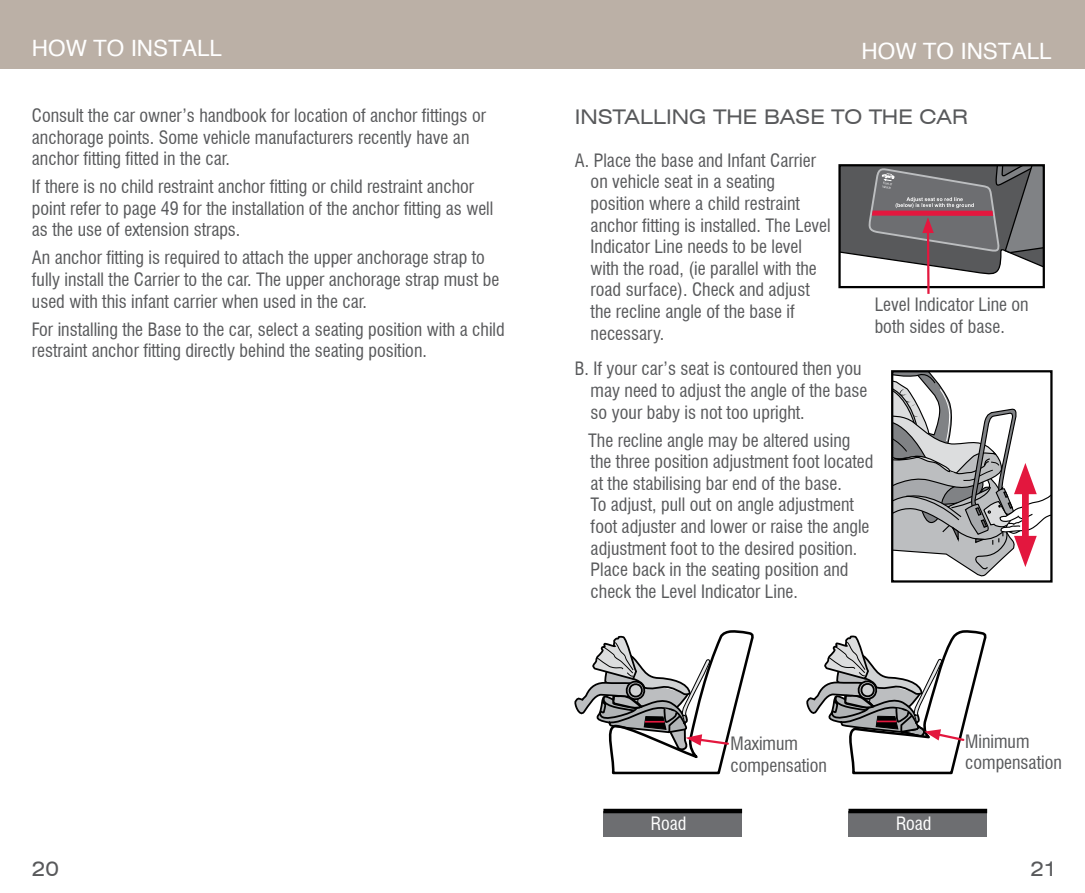
<style>
.page{position:relative;width:1085px;height:893px;background:#fff}
.page>*{position:absolute;margin:0;border:0;box-sizing:border-box;transform-origin:0 0}
.t1{font:22.5px "Helvetica";color:#fff}
.t2{font:expanded 20.25px "Swiss 721 BT";color:#58595b}
.t3{font:condensed 18px/21.6px "Swiss 721 BT";color:#58595b}
.t4{font:condensed 18px "Swiss 721 BT";color:#fff}
</style>
<div class="page">
<div style="left:0;top:0;width:1084px;height:69px;background:#bbb0a6"></div>
<div style="left:838px;top:164px;width:206px;height:124px;border:2px solid #000"></div>
<div style="left:890px;top:370px;width:162px;height:213px;border:2px solid #000"></div>
<hr style="left:926px;top:230px;width:3px;height:64px;background:#e3173e">
<svg style="left:839px;top:165px;width:204px;height:113px;background:#7c7679"></svg>
<svg style="left:892px;top:371px;width:159px;height:207px"></svg>
<svg style="left:574px;top:630px;width:180px;height:145px"></svg>
<svg style="left:806px;top:630px;width:181px;height:145px"></svg>
<div style="left:604px;top:813px;width:137px;height:23px;background:#6d6e71"></div>
<hr style="left:603px;top:809px;width:139px;height:4px;background:#000">
<div style="left:849px;top:813px;width:137px;height:23px;background:#6d6e71"></div>
<hr style="left:848px;top:809px;width:138px;height:4px;background:#000">
<p class="t1" style="left:32px;top:28px;width:192px">HOW TO INSTALL</p>
<p class="t3" style="left:32px;top:105px;width:455px">Consult the car owner’s handbook for location of anchor fittings or anchorage points. Some vehicle manufacturers recently have an anchor fitting fitted in the car.</p>
<p class="t3" style="left:32px;top:176px;width:463px">If there is no child restraint anchor fitting or child restraint anchor point refer to page 49 for the installation of the anchor fitting as well as the use of extension straps.</p>
<p class="t3" style="left:32px;top:247px;width:469px">An anchor fitting is required to attach the upper anchorage strap to fully install the Carrier to the car. The upper anchorage strap must be used with this infant carrier when used in the car.</p>
<p class="t3" style="left:32px;top:318px;width:474px">For installing the Base to the car, select a seating position with a child restraint anchor fitting directly behind the seating position.</p>
<p class="t1" style="left:861px;top:32px;width:192px">HOW TO INSTALL</p>
<p class="t2" style="left:574px;top:104px;width:395px">INSTALLING THE BASE TO THE CAR</p>
<p class="t3" style="left:590px;top:149px;width:241px;text-indent:-16px">A. Place the base and Infant Carrier on vehicle seat in a seating position where a child restraint anchor fitting is installed. The Level<br>Indicator Line needs to be level with the road, (ie parallel with the road surface). Check and adjust the recline angle of the base if necessary.</p>
<p class="t3" style="left:874px;top:294px;width:155px">Level Indicator Line on both sides of base.</p>
<p class="t3" style="left:590px;top:358px;width:278px;text-indent:-16px">B. If your car’s seat is contoured then you may need to adjust the angle of the base so your baby is not too upright.</p>
<p class="t3" style="left:588px;top:429px;width:287px">The recline angle may be altered using the three position adjustment foot located at the stabilising bar end of the base.<br>To adjust, pull out on angle adjustment foot adjuster and lower or raise the angle adjustment foot to the desired position.<br>Place back in the seating position and check the Level Indicator Line.</p>
<p class="t3" style="left:730px;top:733px;width:98px">Maximum compensation</p>
<p class="t3" style="left:965px;top:730px;width:98px">Minimum compensation</p>
<p class="t4" style="left:651px;top:813px;width:37px">Road</p>
<p class="t4" style="left:895px;top:813px;width:37px">Road</p>
<p class="t2" style="left:32px;top:857px;width:29px">20</p>
<p class="t2" style="left:1030px;top:857px;width:29px">21</p>
</div>
